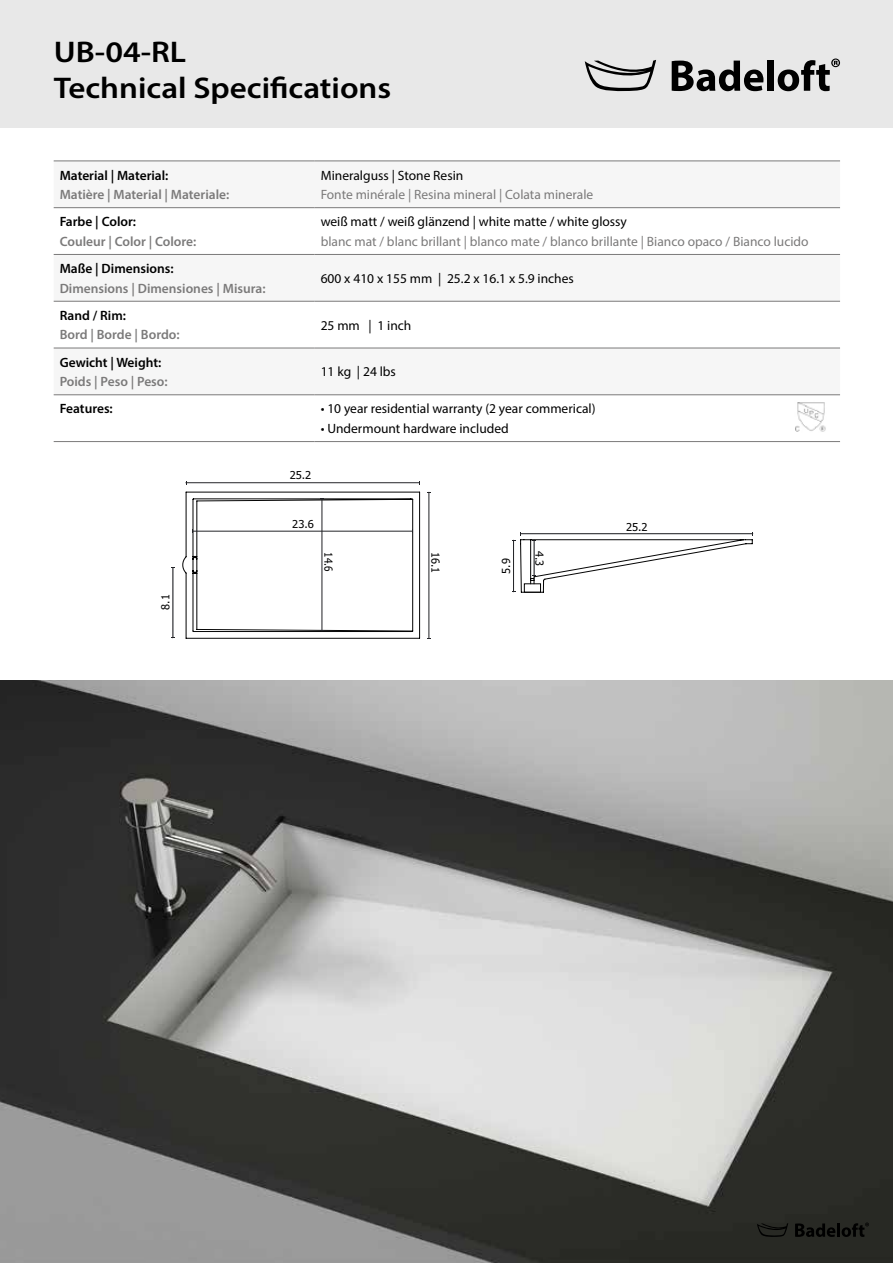
<style>
.page{position:relative;width:893px;height:1263px;background:#fff}
.page>*{position:absolute;margin:0;border:0;box-sizing:border-box;transform-origin:0 0}
.t1{font:600 30px/36px "Myriad Pro";color:#000;scale:1.1 1}
.t2{font:13.5px "Myriad Pro";color:#000}
.t3{font:13.5px "Myriad Pro";color:#7b7a7a}
.t4{font:600 13.5px "Myriad Pro";color:#7b7a7a}
.t5{font:600 13.5px "Myriad Pro";color:#000}
.t6{font:11.1px "Tahoma";color:#030303}
.t7{font:11.1px "Tahoma";color:#030303;scale:.89 1}
.t8{font:10.95px "Tahoma";color:#030303}
.t9{font:10.95px "Tahoma";color:#000}
</style>
<div class="page">
<div style="left:0;top:0;width:893px;height:128px;background:#e8e8e8"></div>
<svg style="left:672px;top:61px;width:91px;height:30px"></svg>
<div style="left:767px;top:61px;width:7px;height:30px;background:#000"></div>
<svg style="left:778px;top:59px;width:62px;height:32px"></svg>
<svg style="left:585px;top:60px;width:71px;height:31px"></svg>
<img style="left:0;top:680px;width:893px;height:583px">
<svg style="left:512px;top:532px;width:241px;height:61px"></svg>
<div style="left:524px;top:583px;width:17px;height:9px;border:1px solid #040404"></div>
<hr style="left:186px;top:482px;width:233px;height:1px;background:#222327">
<hr style="left:429px;top:492px;width:1px;height:146px;background:#222327">
<hr style="left:173px;top:568px;width:1px;height:70px;background:#222327">
<svg style="left:182px;top:492px;width:238px;height:146px"></svg>
<svg style="left:54px;top:300px;width:786px;height:48px"></svg>
<hr style="left:54px;top:161px;width:261px;height:1px;background:#7b7a7a">
<hr style="left:315px;top:161px;width:525px;height:1px;background:#7b7a7a">
<hr style="left:54px;top:207px;width:261px;height:1px;background:#7b7a7a">
<hr style="left:315px;top:207px;width:525px;height:1px;background:#7b7a7a">
<hr style="left:54px;top:254px;width:261px;height:1px;background:#7b7a7a">
<hr style="left:315px;top:254px;width:525px;height:1px;background:#7b7a7a">
<hr style="left:54px;top:301px;width:261px;height:1px;background:#7b7a7a">
<hr style="left:315px;top:301px;width:525px;height:1px;background:#7b7a7a">
<hr style="left:54px;top:348px;width:261px;height:1px;background:#7b7a7a">
<hr style="left:315px;top:348px;width:525px;height:1px;background:#7b7a7a">
<hr style="left:54px;top:394px;width:261px;height:1px;background:#7b7a7a">
<hr style="left:315px;top:394px;width:525px;height:1px;background:#7b7a7a">
<hr style="left:54px;top:441px;width:261px;height:1px;background:#7b7a7a">
<hr style="left:315px;top:441px;width:525px;height:1px;background:#7b7a7a">
<svg style="left:795px;top:1223px;width:40px;height:14px"></svg>
<hr style="left:837px;top:1223px;width:3px;height:14px;background:#000">
<svg style="left:842px;top:1222px;width:27px;height:15px"></svg>
<svg style="left:757px;top:1223px;width:31px;height:14px"></svg>
<img style="left:795px;top:402px;width:31px;height:30px">
<h1 class="t1" style="left:54px;top:33px;width:308px">UB-04-RL<br>Technical Specifications</h1>
<p class="t5" style="left:60px;top:166px;width:110px">Material | Material:</p>
<p class="t4" style="left:60px;top:186px;width:171px">Matière | Material | Materiale:</p>
<p class="t5" style="left:60px;top:213px;width:78px">Farbe | Color:</p>
<p class="t4" style="left:60px;top:233px;width:138px">Couleur | Color | Colore:</p>
<p class="t5" style="left:60px;top:260px;width:116px">Maße | Dimensions:</p>
<p class="t4" style="left:60px;top:279px;width:207px">Dimensions | Dimensiones | Misura:</p>
<p class="t5" style="left:60px;top:307px;width:68px">Rand / Rim:</p>
<p class="t4" style="left:60px;top:326px;width:121px">Bord | Borde | Bordo:</p>
<p class="t5" style="left:60px;top:354px;width:103px">Gewicht | Weight:</p>
<p class="t4" style="left:60px;top:373px;width:110px">Poids | Peso | Peso:</p>
<p class="t2" style="left:321px;top:167px;width:144px">Mineralguss | Stone Resin</p>
<p class="t3" style="left:321px;top:186px;width:274px">Fonte minérale | Resina mineral | Colata minerale</p>
<p class="t2" style="left:321px;top:213px;width:308px">weiß matt / weiß glänzend | white matte / white glossy</p>
<p class="t3" style="left:321px;top:233px;width:489px">blanc mat / blanc brillant | blanco mate / blanco brillante | Bianco opaco / Bianco lucido</p>
<p class="t2" style="left:321px;top:270px;width:255px">600 x 410 x 155 mm | 25.2 x 16.1 x 5.9 inches</p>
<p class="t2" style="left:321px;top:317px;width:92px">25 mm | 1 inch</p>
<p class="t2" style="left:321px;top:364px;width:77px">11 kg | 24 lbs</p>
<p class="t5" style="left:60px;top:400px;width:55px">Features:</p>
<p class="t2" style="left:321px;top:401px;width:276px">• 10 year residential warranty (2 year commerical)</p>
<p class="t2" style="left:321px;top:420px;width:190px">• Undermount hardware included</p>
<p class="t6" style="left:158px;top:610px;width:17px;rotate:-90deg">8.1</p>
<p class="t8" style="left:290px;top:468px;width:23px">25.2</p>
<p class="t8" style="left:292px;top:516px;width:23px">23.6</p>
<p class="t7" style="left:336px;top:552px;width:23px;rotate:90deg">14.6</p>
<p class="t6" style="left:443px;top:552px;width:23px;rotate:90deg">16.1</p>
<p class="t6" style="left:499px;top:573px;width:17px;rotate:-90deg">5.9</p>
<p class="t6" style="left:547px;top:551px;width:17px;rotate:90deg">4.3</p>
<p class="t9" style="left:626px;top:520px;width:23px">25.2</p>
</div>
